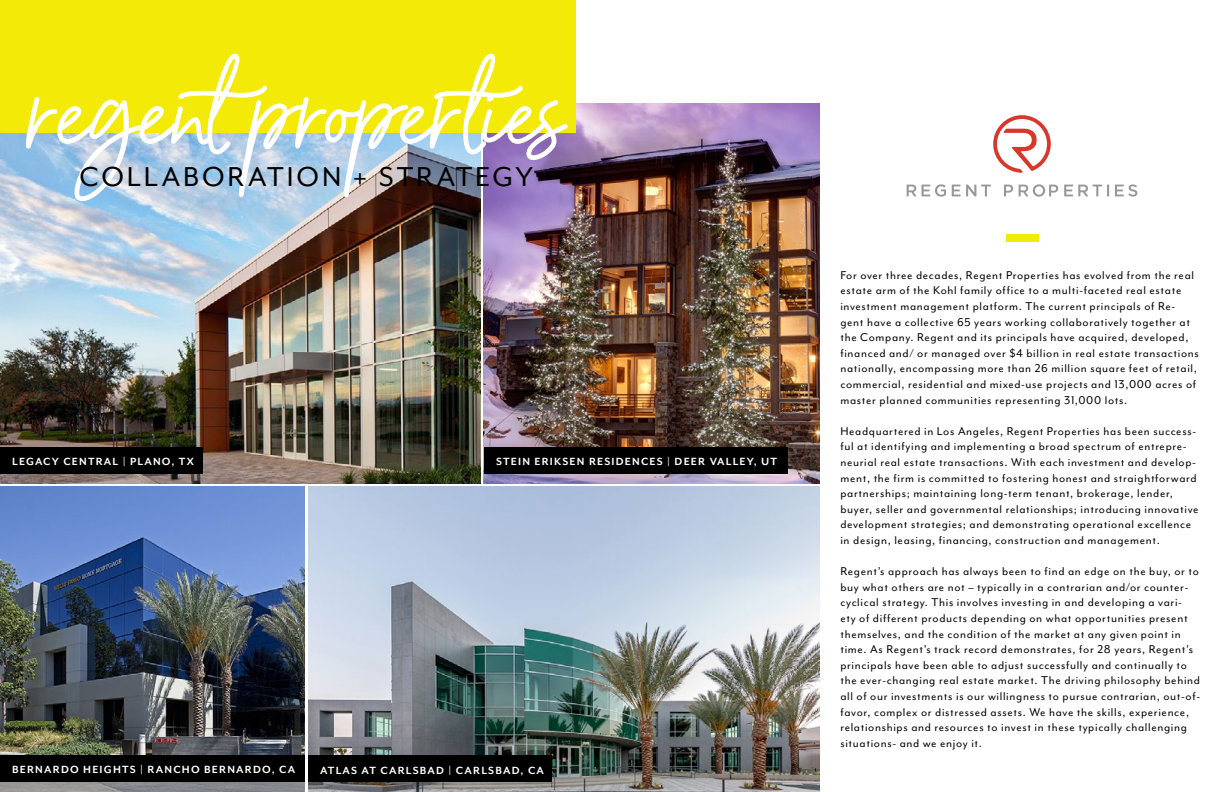
<style>
.page{position:relative;width:1224px;height:792px;background:#fff}
.page>*{position:absolute;margin:0;border:0;box-sizing:border-box;transform-origin:0 0}
.t1{font:103px "Barcelony";color:#fff}
.t2{font:31.5px "Mr Eaves Mod OT";letter-spacing:.095em;color:#000}
.t3{font:13px/15.6px "Mr Eaves Mod OT";letter-spacing:.05em;color:#000}
.t4{font:700 12px "Mr Eaves Mod OT";letter-spacing:.1em;color:#fff}
</style>
<div class="page">
<img style="left:0;top:133px;width:481px;height:351px">
<img style="left:484px;top:104px;width:336px;height:380px">
<img style="left:308px;top:487px;width:512px;height:305px">
<img style="left:0;top:487px;width:305px;height:305px">
<div style="left:0;top:0;width:576px;height:133px;background:#f3ea07"></div>
<div style="left:1006px;top:234px;width:32px;height:8px;background:#f3ea07"></div>
<svg style="left:993px;top:115px;width:58px;height:58px"></svg>
<svg style="left:922px;top:184px;width:24px;height:13px"></svg>
<svg style="left:952px;top:185px;width:39px;height:11px"></svg>
<svg style="left:907px;top:185px;width:9px;height:11px"></svg>
<svg style="left:1064px;top:185px;width:45px;height:11px"></svg>
<svg style="left:1019px;top:184px;width:39px;height:13px"></svg>
<svg style="left:1004px;top:185px;width:9px;height:11px"></svg>
<svg style="left:1115px;top:184px;width:22px;height:13px"></svg>
<div style="left:0;top:447px;width:203px;height:27px;background:#000"></div>
<div style="left:0;top:755px;width:305px;height:27px;background:#000"></div>
<div style="left:484px;top:447px;width:304px;height:27px;background:#000"></div>
<div style="left:308px;top:755px;width:244px;height:27px;background:#000"></div>
<h1 class="t1" style="left:30px;top:44px;width:535px">regentproperties</h1>
<h2 class="t2" style="left:80px;top:159px;width:455px">COLLABORATION + STRATEGY</h2>
<p class="t4" style="left:12px;top:454px;width:183px">LEGACY CENTRAL | PLANO, TX</p>
<p class="t4" style="left:496px;top:454px;width:283px">STEIN ERIKSEN RESIDENCES | DEER VALLEY, UT</p>
<p class="t4" style="left:12px;top:762px;width:285px">BERNARDO HEIGHTS | RANCHO BERNARDO, CA</p>
<p class="t4" style="left:320px;top:763px;width:225px">ATLAS AT CARLSBAD | CARLSBAD, CA</p>
<p class="t3" style="left:840px;top:267px;width:360px">For over three decades, Regent Properties has evolved from the real estate arm of the Kohl family office to a multi-faceted real estate investment management platform. The current principals of Re&shy;gent have a collective 65 years working collaboratively together at the Company. Regent and its principals have acquired, developed, financed and/ or managed over $4 billion in real estate transactions nationally, encompassing more than 26 million square feet of retail, commercial, residential and mixed-use projects and 13,000 acres of master planned communities representing 31,000 lots.</p>
<p class="t3" style="left:840px;top:423px;width:360px">Headquartered in Los Angeles, Regent Properties has been success&shy;ful at identifying and implementing a broad spectrum of entrepre&shy;neurial real estate transactions. With each investment and develop&shy;ment, the firm is committed to fostering honest and straightforward partnerships; maintaining long-term tenant, brokerage, lender, buyer, seller and governmental relationships; introducing innovative development strategies; and demonstrating operational excellence in design, leasing, financing, construction and management.</p>
<p class="t3" style="left:840px;top:563px;width:361px">Regent’s approach has always been to find an edge on the buy, or to buy what others are not – typically in a contrarian and/or counter&shy;cyclical strategy. This involves investing in and developing a vari&shy;ety of different products depending on what opportunities present themselves, and the condition of the market at any given point in time. As Regent’s track record demonstrates, for 28 years, Regent’s principals have been able to adjust successfully and continually to the ever-changing real estate market. The driving philosophy behind all of our investments is our willingness to pursue contrarian, out-of&shy;favor, complex or distressed assets. We have the skills, experience, relationships and resources to invest in these typically challenging situations- and we enjoy it.</p>
</div>
